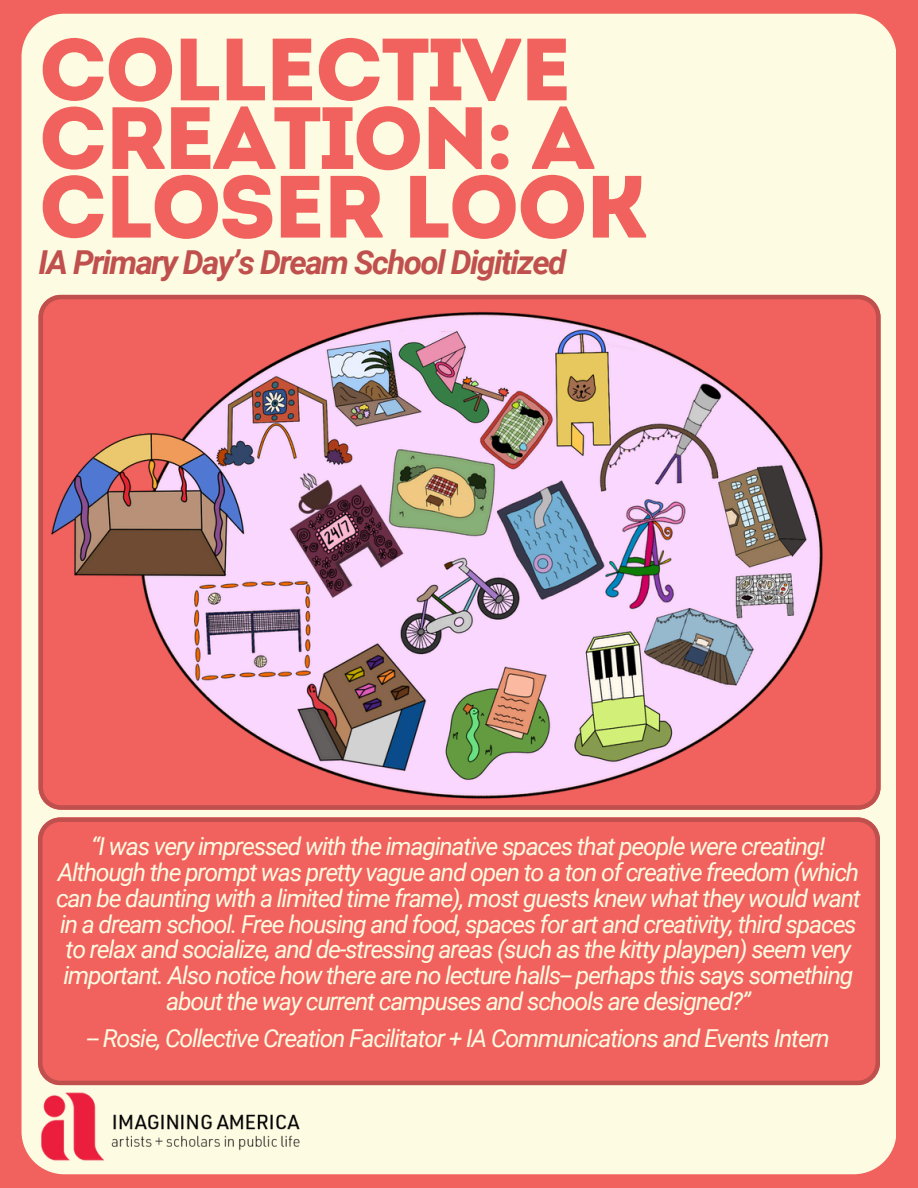
<style>
.page{position:relative;width:918px;height:1188px;background:#f1625e}
.page>*{position:absolute;margin:0;border:0;box-sizing:border-box;transform-origin:0 0}
.t1{font:88.2px/68.7px "Intro";letter-spacing:-.035em;color:#f1625e}
.t2{font:italic 700 33px "Roboto";letter-spacing:-.05em;color:#c0504d}
.t3{font:italic 24.75px/25.8px "Roboto";letter-spacing:-.05em;color:#fdfbe1;text-align:center}
</style>
<div class="page">
<div style="left:22px;top:14px;width:874px;height:1160px;background:#fdfbe1;border-radius:43px"></div>
<img style="left:23px;top:1085px;width:92px;height:90px">
<img style="left:103px;top:1107px;width:197px;height:45px">
<svg style="left:39px;top:295px;width:841px;height:515px;background:#e55f5b"></svg>
<img style="left:43px;top:308px;width:796px;height:502px">
<div style="left:38px;top:817px;width:841px;height:268px;background:#f1625e"></div>
<p class="t1" style="left:39px;top:44px;width:610px">COLLECTIVE<br>CREATION: A<br>CLOSER LOOK</p>
<p class="t2" style="left:39px;top:243px;width:529px">IA Primary Day’s Dream School Digitized</p>
<p class="t3" style="left:56px;top:834px;width:806px">“I was very impressed with the imaginative spaces that people were creating!<br>Although the prompt was pretty vague and open to a ton of creative freedom (which can be daunting with a limited time frame), most guests knew what they would want in a dream school. Free housing and food, spaces for art and creativity, third spaces to relax and socialize, and de-stressing areas (such as the kitty playpen) seem very important. Also notice how there are no lecture halls-- perhaps this says something about the way current campuses and schools are designed?”</p>
<p class="t3" style="left:87px;top:1026px;width:745px">-- Rosie, Collective Creation Facilitator + IA Communications and Events Intern</p>
</div>
